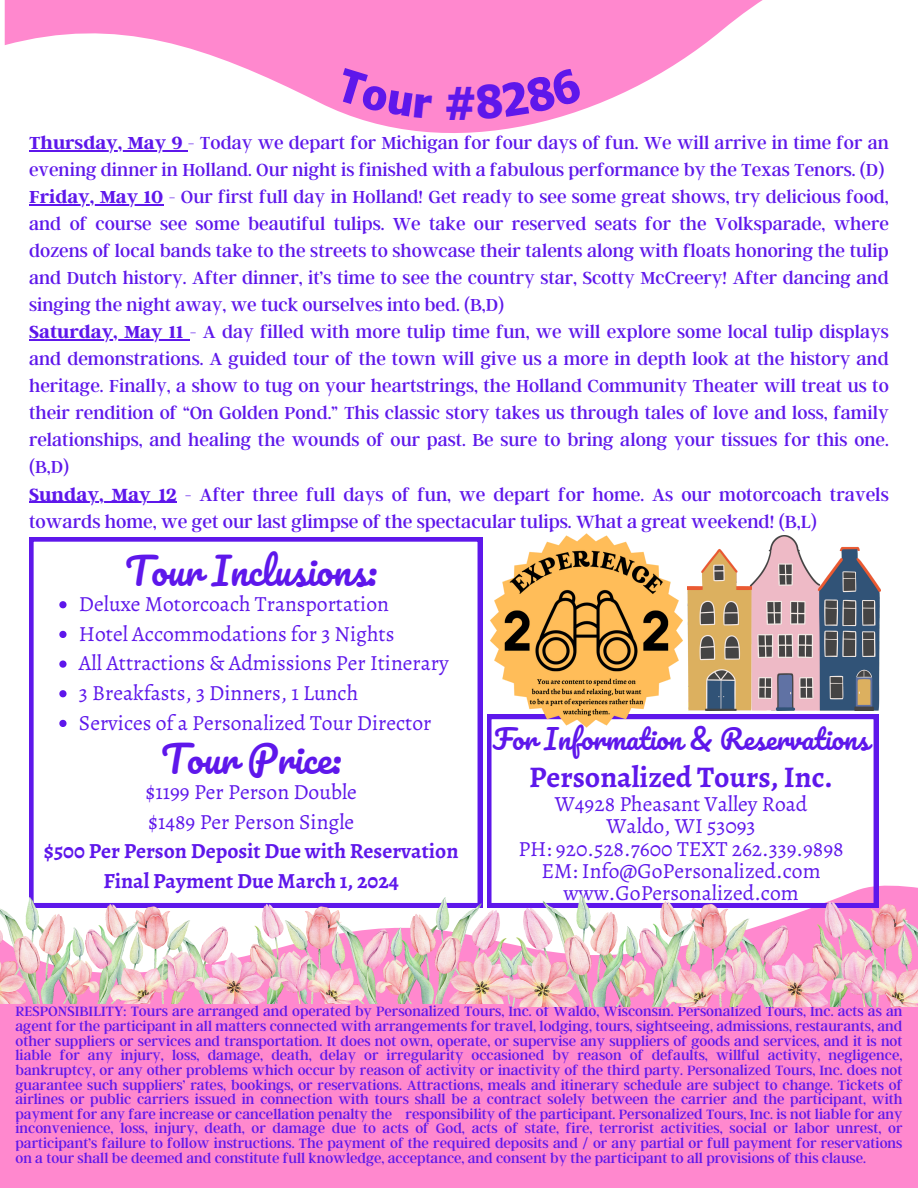
<style>
.page{position:relative;width:918px;height:1188px;background:#fff}
.page>*{position:absolute;margin:0;border:0;box-sizing:border-box;transform-origin:0 0}
.t1{font:700 condensed 45px "Verdana Pro";color:#5e17eb}
.t2{font:37.2px "Pacifico";color:#5e17eb}
.t3{font:700 30px "Alegreya";color:#5e17eb}
.t4{font:27.3px "Pacifico";color:#5e17eb}
.t5{font:21.6px "Alegreya";color:#5e17eb}
.t6{font:700 21.6px "Alegreya";color:#5e17eb}
.t7{font:19.65px/26.8px "Argent CF";color:#5e17eb}
.t8{font:19.35px/26.8px "Argent CF";color:#5e17eb;text-align:justify}
.t9{font:15px/14.7px "Argent CF";color:#5e17eb;text-align:justify}
.s1{font-weight:700}
</style>
<div class="page">
<div style="left:0;top:814px;width:918px;height:374px;background:#ff88ce"></div>
<svg style="left:5px;top:0;width:758px;height:151px"></svg>
<svg style="left:29px;top:537px;width:453px;height:360px"></svg>
<svg style="left:59px;top:601px;width:8px;height:7px"></svg>
<svg style="left:59px;top:631px;width:8px;height:7px"></svg>
<svg style="left:59px;top:660px;width:8px;height:8px"></svg>
<svg style="left:59px;top:690px;width:8px;height:7px"></svg>
<svg style="left:59px;top:720px;width:8px;height:7px"></svg>
<svg style="left:487px;top:715px;width:391px;height:182px"></svg>
<img style="left:0;top:897px;width:499px;height:107px">
<img style="left:499px;top:895px;width:419px;height:111px">
<img style="left:713px;top:535px;width:168px;height:176px">
<img style="left:459px;top:533px;width:254px;height:204px">
<hr style="left:29px;top:151px;width:159px;height:1px;background:#5e17eb">
<hr style="left:29px;top:205px;width:134px;height:1px;background:#5e17eb">
<hr style="left:29px;top:339px;width:161px;height:1px;background:#5e17eb">
<hr style="left:29px;top:502px;width:148px;height:1px;background:#5e17eb">
<div style="left:335px;top:68px;width:97px;height:51px;background:#ff88ce"></div>
<div style="left:476px;top:67px;width:107px;height:53px;background:#ff88ce"></div>
<p class="t1" style="left:445px;top:74px;width:33px">#</p>
<p class="t8" style="left:29px;top:129px;width:861px"><span class="s1">Thursday, May 9</span> - Today we depart for Michigan for four days of fun. We will arrive in time for an evening dinner in Holland. Our night is finished with a fabulous performance by the Texas Tenors. (D)</p>
<p class="t8" style="left:29px;top:183px;width:861px"><span class="s1">Friday, May 10</span> - Our first full day in Holland! Get ready to see some great shows, try delicious food, and of course see some beautiful tulips. We take our reserved seats for the Volksparade, where dozens of local bands take to the streets to showcase their talents along with floats honoring the tulip and Dutch history. After dinner, it’s time to see the country star, Scotty McCreery! After dancing and singing the night away, we tuck ourselves into bed. (B,D)</p>
<p class="t8" style="left:29px;top:317px;width:861px"><span class="s1">Saturday, May 11</span> - A day filled with more tulip time fun, we will explore some local tulip displays and demonstrations. A guided tour of the town will give us a more in depth look at the history and heritage. Finally, a show to tug on your heartstrings, the Holland Community Theater will treat us to their rendition of “On Golden Pond.” This classic story takes us through tales of love and loss, family relationships, and healing the wounds of our past. Be sure to bring along your tissues for this one. (B,D)</p>
<p class="t7" style="left:29px;top:480px;width:861px"><span class="s1">Sunday, May 12</span> - After three full days of fun, we depart for home. As our motorcoach travels towards home, we get our last glimpse of the spectacular tulips. What a great weekend! (B,L)</p>
<p class="t2" style="left:125px;top:552px;width:253px">Tour Inclusions:</p>
<p class="t5" style="left:79px;top:589px;width:311px">Deluxe Motorcoach Transportation</p>
<p class="t5" style="left:79px;top:619px;width:317px">Hotel Accommodations for 3 Nights</p>
<p class="t5" style="left:79px;top:648px;width:371px">All Attractions &amp; Admissions Per Itinerary</p>
<p class="t5" style="left:79px;top:678px;width:281px">3 Breakfasts, 3 Dinners, 1 Lunch</p>
<p class="t5" style="left:79px;top:708px;width:354px">Services of a Personalized Tour Director</p>
<p class="t2" style="left:161px;top:740px;width:182px">Tour Price:</p>
<p class="t5" style="left:145px;top:777px;width:213px">$1199 Per Person Double</p>
<p class="t5" style="left:148px;top:807px;width:208px">$1489 Per Person Single</p>
<p class="t6" style="left:44px;top:836px;width:416px">$500 Per Person Deposit Due with Reservation</p>
<p class="t6" style="left:103px;top:866px;width:297px">Final Payment Due March 1, 2024</p>
<p class="t4" style="left:493px;top:725px;width:378px">For Information &amp; Reservations</p>
<p class="t3" style="left:529px;top:757px;width:305px">Personalized Tours, Inc.</p>
<p class="t5" style="left:555px;top:789px;width:254px">W4928 Pheasant Valley Road</p>
<p class="t5" style="left:607px;top:811px;width:151px">Waldo, WI 53093</p>
<p class="t5" style="left:518px;top:834px;width:327px">PH: 920.528.7600 TEXT 262.339.9898</p>
<p class="t5" style="left:542px;top:856px;width:281px">EM: Info@GoPersonalized.com</p>
<p class="t5" style="left:563px;top:879px;width:237px">www.GoPersonalized.com</p>
<p class="t9" style="left:16px;top:1004px;width:888px">RESPONSIBILITY: Tours are arranged and operated by Personalized Tours, Inc. of Waldo, Wisconsin. Personalized Tours, Inc. acts as an agent for the participant in all matters connected with arrangements for travel, lodging, tours, sightseeing, admissions, restaurants, and other suppliers or services and transportation. It does not own, operate, or supervise any suppliers of goods and services, and it is not liable for any injury, loss, damage, death, delay or irregularity occasioned by reason of defaults, willful activity, negligence, bankruptcy, or any other problems which occur by reason of activity or inactivity of the third party. Personalized Tours, Inc. does not guarantee such suppliers’ rates, bookings, or reservations. Attractions, meals and itinerary schedule are subject to change. Tickets of airlines or public carriers issued in connection with tours shall be a contract solely between the carrier and the participant, with payment for any fare increase or cancellation penalty the responsibility of the participant. Personalized Tours, Inc. is not liable for any inconvenience, loss, injury, death, or damage due to acts of God, acts of state, fire, terrorist activities, social or labor unrest, or participant’s failure to follow instructions. The payment of the required deposits and / or any partial or full payment for reservations on a tour shall be deemed and constitute full knowledge, acceptance, and consent by the participant to all provisions of this clause.</p>
</div>
